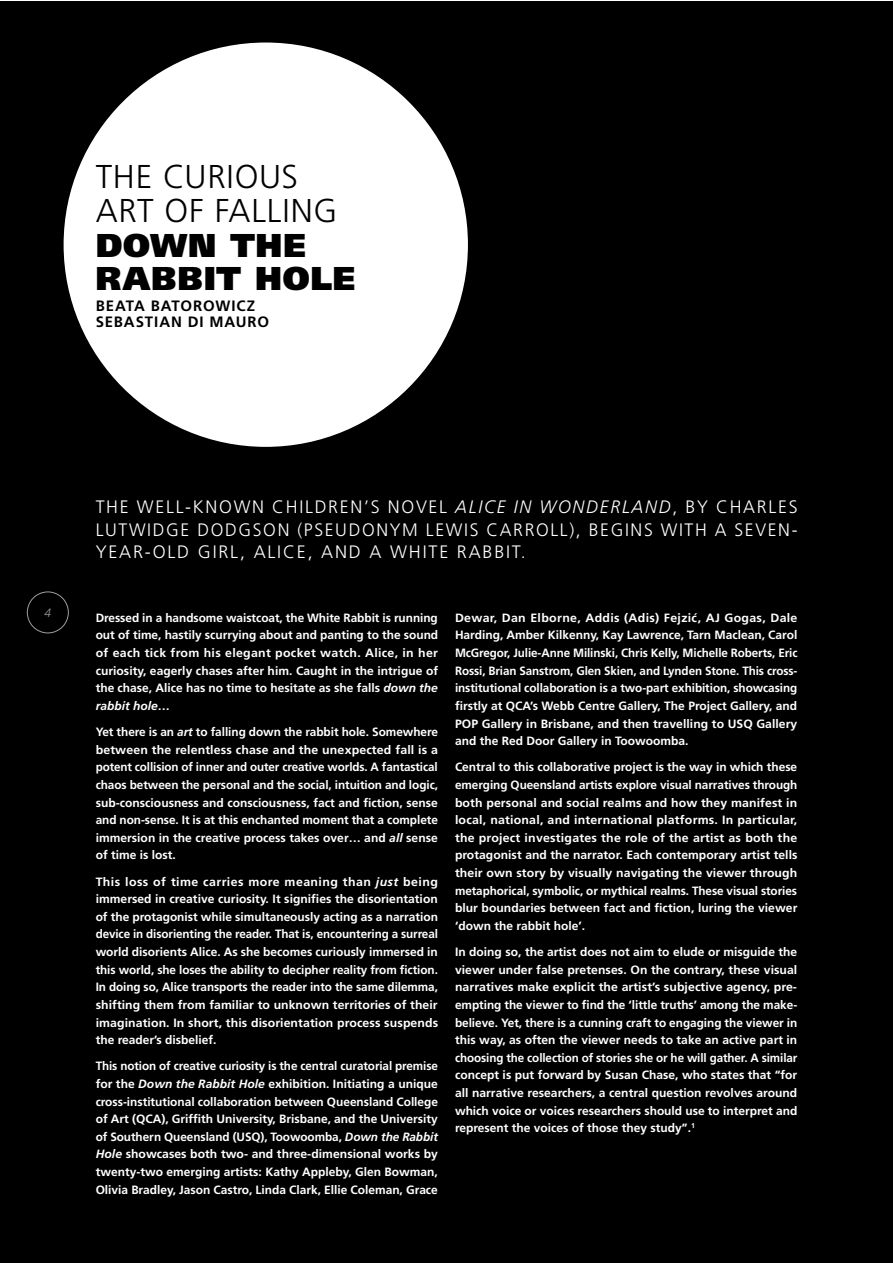
<style>
.page{position:relative;width:893px;height:1263px;background:#fff}
.page>*{position:absolute;margin:0;border:0;box-sizing:border-box;transform-origin:0 0}
.t1{font:300 33px/34.5px "Frutiger";letter-spacing:.025em;color:#000}
.t2{font:900 33px/33px "Frutiger";letter-spacing:.02em;color:#000}
.t3{font:300 18px/22.5px "Frutiger";letter-spacing:.1em;color:#fff;text-align:justify}
.t4{font:700 15px/16.5px "Frutiger";letter-spacing:.06em;color:#000}
.t5{font:700 12px/17.7px "Frutiger";color:#fff;text-align:justify}
.t6{font:italic 300 12px "Frutiger";color:#9d9fa2}
.s1{font-style:italic}
</style>
<div class="page">
<div style="left:0;top:1px;width:892px;height:1262px;background:#000"></div>
<div style="left:64px;top:43px;width:404px;height:404px;background:#fff;border-radius:50%"></div>
<div style="left:27px;top:592px;width:42px;height:41px;border:1px solid #9d9fa2;border-radius:50%"></div>
<h1 class="t1" style="left:96px;top:159px;width:243px">THE CURIOUS<br>ART OF FALLING</h1>
<h1 class="t2" style="left:96px;top:229px;width:261px">DOWN THE<br>RABBIT HOLE</h1>
<p class="t4" style="left:96px;top:297px;width:175px">BEATA BATOROWICZ<br>SEBASTIAN DI MAURO</p>
<p class="t6" style="left:44px;top:606px;width:8px">4</p>
<h2 class="t3" style="left:96px;top:496px;width:703px">THE WELL-KNOWN CHILDREN’S NOVEL <span class="s1">ALICE IN WONDERLAND</span>, BY CHARLES LUTWIDGE DODGSON (PSEUDONYM LEWIS CARROLL), BEGINS WITH A SEVEN-YEAR-OLD GIRL, ALICE, AND A WHITE RABBIT.</h2>
<p class="t5" style="left:96px;top:609px;width:344px">Dressed in a handsome waistcoat, the White Rabbit is running out of time, hastily scurrying about and panting to the sound of each tick from his elegant pocket watch. Alice, in her curiosity, eagerly chases after him. Caught in the intrigue of the chase, Alice has no time to hesitate as she falls <span class="s1">down the rabbit hole</span>…</p>
<p class="t5" style="left:96px;top:723px;width:344px">Yet there is an <span class="s1">art</span> to falling down the rabbit hole. Somewhere between the relentless chase and the unexpected fall is a potent collision of inner and outer creative worlds. A fantastical chaos between the personal and the social, intuition and logic, sub-consciousness and consciousness, fact and fiction, sense and non-sense. It is at this enchanted moment that a complete immersion in the creative process takes over… and <span class="s1">all</span> sense of time is lost.</p>
<p class="t5" style="left:96px;top:872px;width:344px">This loss of time carries more meaning than <span class="s1">just</span> being immersed in creative curiosity. It signifies the disorientation of the protagonist while simultaneously acting as a narration device in disorienting the reader. That is, encountering a surreal world disorients Alice. As she becomes curiously immersed in this world, she loses the ability to decipher reality from fiction.<br>In doing so, Alice transports the reader into the same dilemma, shifting them from familiar to unknown territories of their imagination. In short, this disorientation process suspends the reader’s disbelief.</p>
<p class="t5" style="left:96px;top:1057px;width:344px">This notion of creative curiosity is the central curatorial premise for the <span class="s1">Down the Rabbit Hole</span> exhibition. Initiating a unique cross-institutional collaboration between Queensland College of Art (QCA), Griffith University, Brisbane, and the University of Southern Queensland (USQ), Toowoomba, <span class="s1">Down the Rabbit Hole</span> showcases both two- and three-dimensional works by twenty-two emerging artists: Kathy Appleby, Glen Bowman, Olivia Bradley, Jason Castro, Linda Clark, Ellie Coleman, Grace</p>
<p class="t5" style="left:455px;top:609px;width:344px">Dewar, Dan Elborne, Addis (Adis) Fejzic´, AJ Gogas, Dale Harding, Amber Kilkenny, Kay Lawrence, Tarn Maclean, Carol McGregor, Julie-Anne Milinski, Chris Kelly, Michelle Roberts, Eric Rossi, Brian Sanstrom, Glen Skien, and Lynden Stone. This cross&shy;institutional collaboration is a two-part exhibition, showcasing firstly at QCA’s Webb Centre Gallery, The Project Gallery, and POP Gallery in Brisbane, and then travelling to USQ Gallery and the Red Door Gallery in Toowoomba.</p>
<p class="t5" style="left:455px;top:758px;width:344px">Central to this collaborative project is the way in which these emerging Queensland artists explore visual narratives through both personal and social realms and how they manifest in local, national, and international platforms. In particular, the project investigates the role of the artist as both the protagonist and the narrator. Each contemporary artist tells their own story by visually navigating the viewer through metaphorical, symbolic, or mythical realms. These visual stories blur boundaries between fact and fiction, luring the viewer ‘down the rabbit hole’.</p>
<p class="t5" style="left:455px;top:943px;width:344px">In doing so, the artist does not aim to elude or misguide the viewer under false pretenses. On the contrary, these visual narratives make explicit the artist’s subjective agency, pre&shy;empting the viewer to find the ‘little truths’ among the make&shy;believe. Yet, there is a cunning craft to engaging the viewer in this way, as often the viewer needs to take an active part in choosing the collection of stories she or he will gather. A similar concept is put forward by Susan Chase, who states that “for all narrative researchers, a central question revolves around which voice or voices researchers should use to interpret and represent the voices of those they study”.<sup>1</sup></p>
</div>
